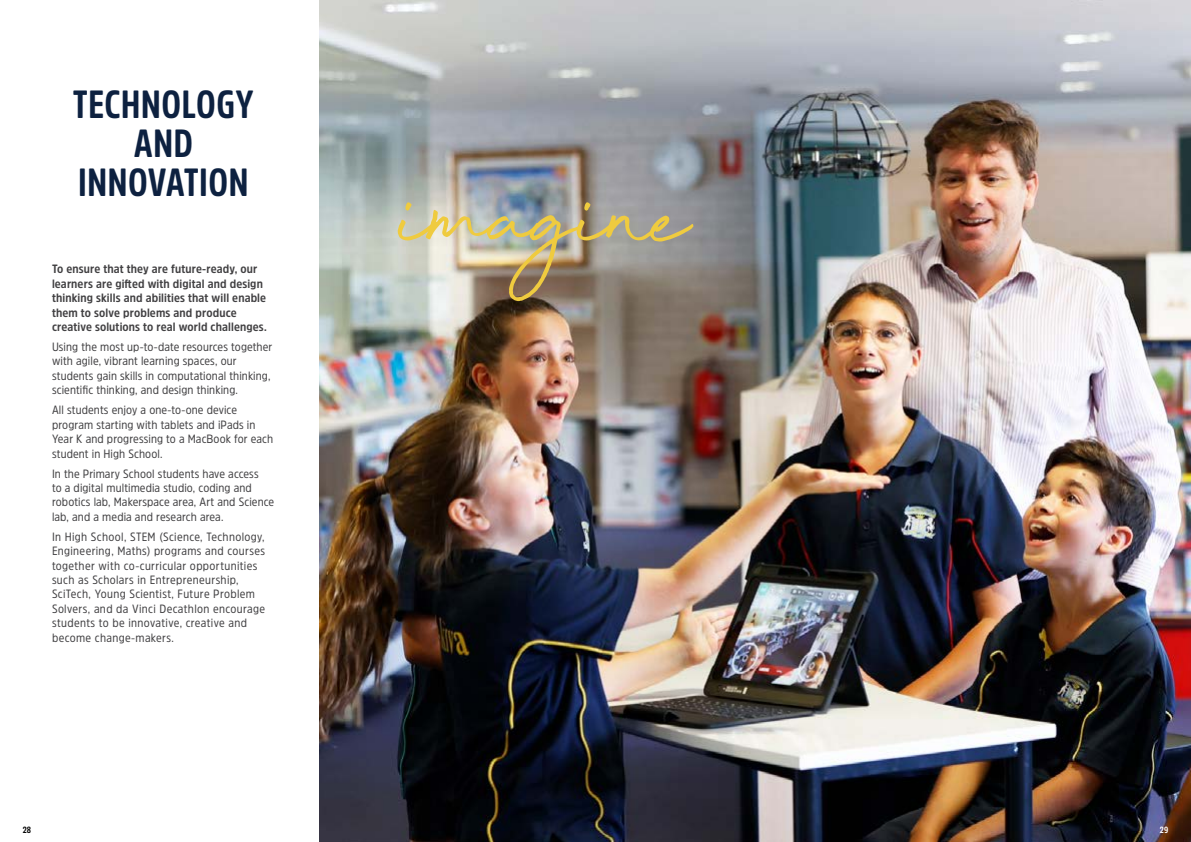
<style>
.page{position:relative;width:1191px;height:842px;background:#fff}
.page>*{position:absolute;margin:0;border:0;box-sizing:border-box;transform-origin:0 0}
.t1{font:131px "Beyond Infinity";color:#efcb3f}
.t2{font:700 39px/39px "Amsi Pro Cond";letter-spacing:.015em;color:#0d2140;text-align:center}
.t3{font:12px/14.4px "Amsi Pro Narw";letter-spacing:.01em;color:#414042}
.t4{font:12px/14.4px "Amsi Pro Narw";letter-spacing:.03em;color:#414042}
.t5{font:700 12px/14.4px "Amsi Pro Narw";letter-spacing:.01em;color:#414042}
.t6{font:700 9px "Amsi Pro Cond";color:#000}
.t7{font:700 9px "Amsi Pro Cond";color:#fff}
</style>
<div class="page">
<img style="left:319px;top:0;width:872px;height:842px">
<h2 class="t2" style="left:73px;top:84px;width:182px">TECHNOLOGY<br>AND<br>INNOVATION</h2>
<p class="t5" style="left:52px;top:262px;width:216px">To ensure that they are future-ready, our learners are gifted with digital and design thinking skills and abilities that will enable them to solve problems and produce creative solutions to real world challenges.</p>
<p class="t3" style="left:52px;top:339px;width:222px">Using the most up-to-date resources together with agile, vibrant learning spaces, our students gain skills in computational thinking, scientific thinking, and design thinking.</p>
<p class="t3" style="left:52px;top:403px;width:223px">All students enjoy a one-to-one device program starting with tablets and iPads in Year K and progressing to a MacBook for each student in High School.</p>
<p class="t3" style="left:52px;top:466px;width:224px">In the Primary School students have access<br>to a digital multimedia studio, coding and robotics lab, Makerspace area, Art and Science lab, and a media and research area.</p>
<p class="t4" style="left:52px;top:529px;width:215px">In High School, STEM (Science, Technology, Engineering, Maths) programs and courses together with co-curricular opportunities such as Scholars in Entrepreneurship, SciTech, Young Scientist, Future Problem Solvers, and da Vinci Decathlon encourage students to be innovative, creative and become change-makers.</p>
<h1 class="t1" style="left:397px;top:149px;width:294px">imagine</h1>
<p class="t6" style="left:23px;top:824px;width:10px">28</p>
<p class="t7" style="left:1159px;top:824px;width:10px">29</p>
</div>
